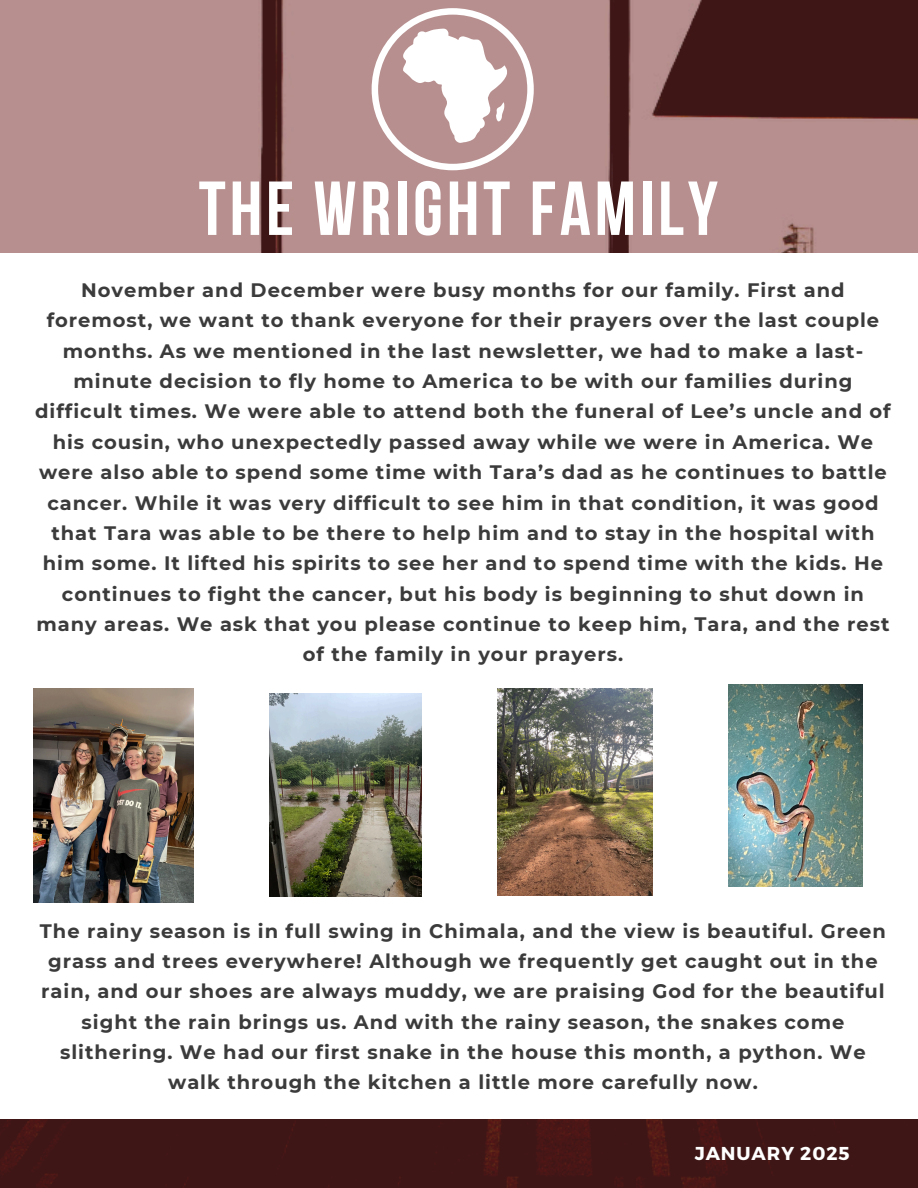
<style>
.page{position:relative;width:918px;height:1188px;background:#fff}
.page>*{position:absolute;margin:0;border:0;box-sizing:border-box;transform-origin:0 0}
.t1{font:700 76.35px "Bebas Neue";letter-spacing:.05em;color:#fff}
.t2{font:700 19.5px/30.3px "Montserrat";letter-spacing:.05em;color:#3b3b3b;text-align:center}
.t3{font:700 18.6px "Montserrat";letter-spacing:.05em;color:#fff}
</style>
<div class="page">
<img style="left:0;top:0;width:918px;height:1188px">
<div style="left:0;top:253px;width:918px;height:866px;background:#fff"></div>
<svg style="left:372px;top:8px;width:162px;height:162px"></svg>
<img style="left:34px;top:688px;width:160px;height:214px">
<img style="left:728px;top:684px;width:134px;height:203px">
<img style="left:498px;top:688px;width:155px;height:207px">
<img style="left:270px;top:694px;width:151px;height:202px">
<p class="t1" style="left:199px;top:178px;width:521px">THE WRIGHT FAMILY</p>
<p class="t2" style="left:35px;top:275px;width:857px">November and December were busy months for our family. First and foremost, we want to thank everyone for their prayers over the last couple months. As we mentioned in the last newsletter, we had to make a last&shy;minute decision to fly home to America to be with our families during difficult times. We were able to attend both the funeral of Lee’s uncle and of his cousin, who unexpectedly passed away while we were in America. We were also able to spend some time with Tara’s dad as he continues to battle cancer. While it was very difficult to see him in that condition, it was good that Tara was able to be there to help him and to stay in the hospital with him some. It lifted his spirits to see her and to spend time with the kids. He continues to fight the cancer, but his body is beginning to shut down in many areas. We ask that you please continue to keep him, Tara, and the rest of the family in your prayers.</p>
<p class="t2" style="left:40px;top:915px;width:848px">The rainy season is in full swing in Chimala, and the view is beautiful. Green grass and trees everywhere! Although we frequently get caught out in the rain, and our shoes are always muddy, we are praising God for the beautiful sight the rain brings us. And with the rainy season, the snakes come slithering. We had our first snake in the house this month, a python. We walk through the kitchen a little more carefully now.</p>
<h1 class="t3" style="left:695px;top:1142px;width:156px">JANUARY 2025</h1>
</div>
